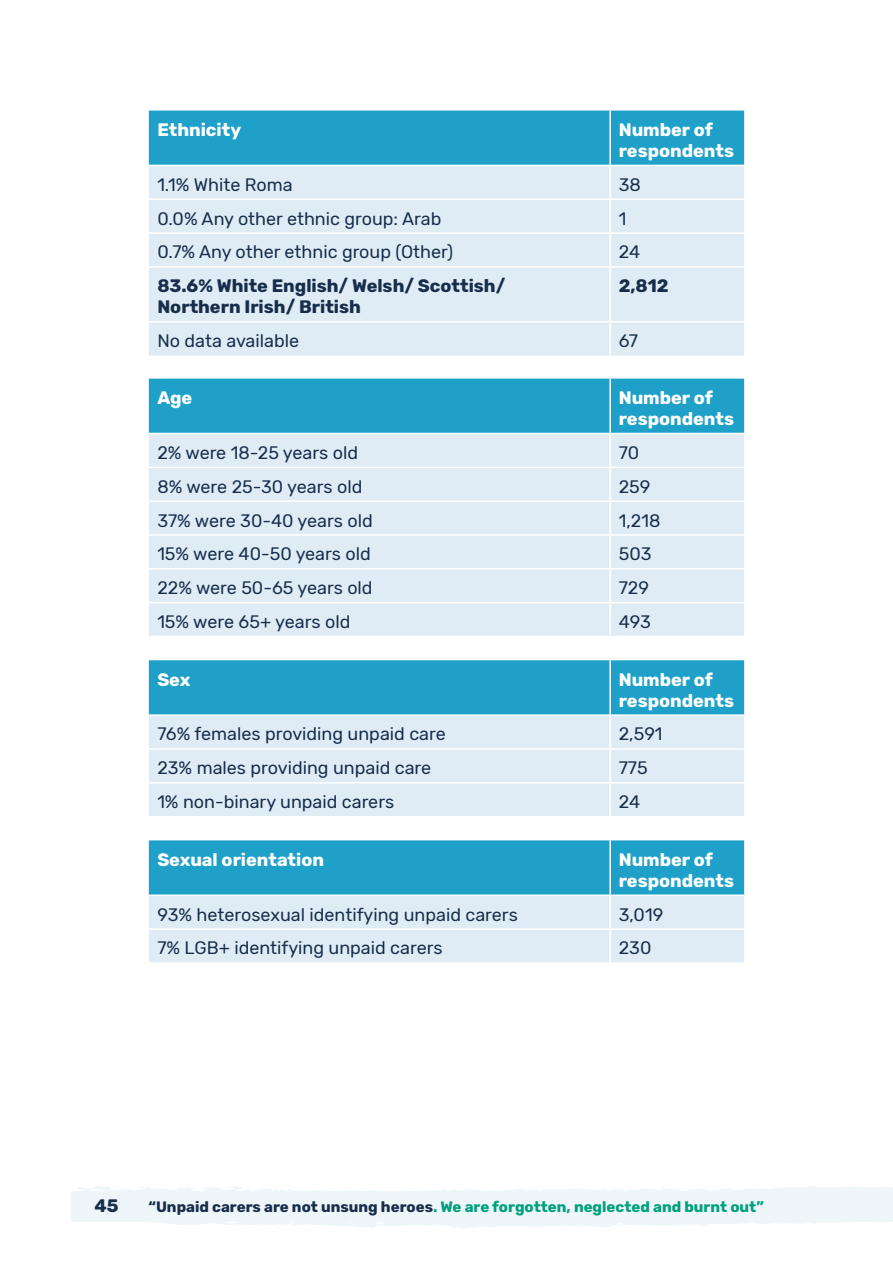
<style>
.page{position:relative;width:893px;height:1263px;background:#fff}
.page>*{position:absolute;margin:0;border:0;box-sizing:border-box;transform-origin:0 0}
.t1{font:18px "Rubik";color:#172e4b}
.t2{font:700 18px/21px "Rubik";color:#fff}
.t3{font:700 18px/21px "Rubik";color:#172e4b}
.t4{font:700 15px "Rubik";color:#00a07e}
.s1{color:#172e4b}
</style>
<div class="page">
<hr style="left:0;top:1191px;width:1px;height:30px;background:#eff6fa">
<div style="left:71px;top:1191px;width:822px;height:30px;background:#eff6fa"></div>
<svg style="left:74px;top:1221px;width:819px;height:7px"></svg>
<svg style="left:77px;top:1186px;width:816px;height:5px"></svg>
<div style="left:149px;top:111px;width:595px;height:54px;background:#1ea0c8"></div>
<div style="left:149px;top:166px;width:595px;height:190px;background:#dfecf5"></div>
<hr style="left:609px;top:111px;width:2px;height:54px;background:#fff">
<hr style="left:609px;top:166px;width:2px;height:32px;background:#fff">
<hr style="left:609px;top:200px;width:2px;height:32px;background:#fff">
<hr style="left:609px;top:234px;width:2px;height:32px;background:#fff">
<hr style="left:609px;top:268px;width:2px;height:53px;background:#fff">
<hr style="left:609px;top:322px;width:2px;height:34px;background:#fff">
<hr style="left:149px;top:198px;width:461px;height:2px;background:#fff">
<hr style="left:610px;top:198px;width:134px;height:2px;background:#fff">
<hr style="left:149px;top:232px;width:461px;height:2px;background:#fff">
<hr style="left:610px;top:232px;width:134px;height:2px;background:#fff">
<hr style="left:149px;top:266px;width:461px;height:2px;background:#fff">
<hr style="left:610px;top:266px;width:134px;height:2px;background:#fff">
<hr style="left:149px;top:321px;width:461px;height:1px;background:#fff">
<hr style="left:610px;top:321px;width:134px;height:1px;background:#fff">
<div style="left:149px;top:379px;width:595px;height:54px;background:#1ea0c8"></div>
<div style="left:149px;top:434px;width:595px;height:202px;background:#dfecf5"></div>
<hr style="left:609px;top:379px;width:2px;height:54px;background:#fff">
<hr style="left:609px;top:434px;width:2px;height:33px;background:#fff">
<hr style="left:609px;top:468px;width:2px;height:32px;background:#fff">
<hr style="left:609px;top:502px;width:2px;height:32px;background:#fff">
<hr style="left:609px;top:536px;width:2px;height:32px;background:#fff">
<hr style="left:609px;top:570px;width:2px;height:32px;background:#fff">
<hr style="left:609px;top:603px;width:2px;height:33px;background:#fff">
<hr style="left:149px;top:467px;width:461px;height:1px;background:#fff">
<hr style="left:610px;top:467px;width:134px;height:1px;background:#fff">
<hr style="left:149px;top:500px;width:461px;height:2px;background:#fff">
<hr style="left:610px;top:500px;width:134px;height:2px;background:#fff">
<hr style="left:149px;top:534px;width:461px;height:2px;background:#fff">
<hr style="left:610px;top:534px;width:134px;height:2px;background:#fff">
<hr style="left:149px;top:568px;width:461px;height:2px;background:#fff">
<hr style="left:610px;top:568px;width:134px;height:2px;background:#fff">
<hr style="left:149px;top:602px;width:461px;height:1px;background:#fff">
<hr style="left:610px;top:602px;width:134px;height:1px;background:#fff">
<div style="left:149px;top:660px;width:595px;height:54px;background:#1ea0c8"></div>
<div style="left:149px;top:716px;width:595px;height:100px;background:#dfecf5"></div>
<hr style="left:609px;top:660px;width:2px;height:54px;background:#fff">
<hr style="left:609px;top:716px;width:2px;height:32px;background:#fff">
<hr style="left:609px;top:750px;width:2px;height:32px;background:#fff">
<hr style="left:609px;top:783px;width:2px;height:33px;background:#fff">
<hr style="left:149px;top:748px;width:461px;height:2px;background:#fff">
<hr style="left:610px;top:748px;width:134px;height:2px;background:#fff">
<hr style="left:149px;top:782px;width:461px;height:1px;background:#fff">
<hr style="left:610px;top:782px;width:134px;height:1px;background:#fff">
<svg style="left:149px;top:840px;width:595px;height:122px;background:#87c9e0"></svg>
<hr style="left:609px;top:840px;width:2px;height:54px;background:#fff">
<hr style="left:149px;top:894px;width:461px;height:2px;background:#fff">
<hr style="left:610px;top:894px;width:134px;height:2px;background:#fff">
<hr style="left:609px;top:896px;width:2px;height:32px;background:#fff">
<hr style="left:609px;top:930px;width:2px;height:32px;background:#fff">
<hr style="left:149px;top:928px;width:461px;height:2px;background:#fff">
<hr style="left:610px;top:928px;width:134px;height:2px;background:#fff">
<p class="t2" style="left:157px;top:120px;width:85px">Ethnicity</p>
<p class="t2" style="left:619px;top:120px;width:117px">Number of respondents</p>
<p class="t1" style="left:157px;top:174px;width:137px">1.1% White Roma</p>
<p class="t1" style="left:619px;top:174px;width:24px">38</p>
<p class="t1" style="left:157px;top:208px;width:286px">0.0% Any other ethnic group: Arab</p>
<p class="t1" style="left:619px;top:208px;width:9px">1</p>
<p class="t1" style="left:157px;top:242px;width:297px">0.7% Any other ethnic group (Other)</p>
<p class="t1" style="left:619px;top:242px;width:23px">24</p>
<p class="t3" style="left:157px;top:276px;width:350px">83.6% White English/ Welsh/ Scottish/<br>Northern Irish/ British</p>
<p class="t3" style="left:619px;top:276px;width:51px">2,812</p>
<p class="t1" style="left:157px;top:331px;width:143px">No data available</p>
<p class="t1" style="left:619px;top:331px;width:21px">67</p>
<p class="t2" style="left:157px;top:388px;width:37px">Age</p>
<p class="t2" style="left:619px;top:388px;width:117px">Number of respondents</p>
<p class="t1" style="left:157px;top:442px;width:202px">2% were 18-25 years old</p>
<p class="t1" style="left:619px;top:442px;width:22px">70</p>
<p class="t1" style="left:157px;top:476px;width:207px">8% were 25-30 years old</p>
<p class="t1" style="left:619px;top:476px;width:33px">259</p>
<p class="t1" style="left:157px;top:510px;width:217px">37% were 30-40 years old</p>
<p class="t1" style="left:619px;top:510px;width:43px">1,218</p>
<p class="t1" style="left:157px;top:544px;width:215px">15% were 40-50 years old</p>
<p class="t1" style="left:619px;top:544px;width:34px">503</p>
<p class="t1" style="left:157px;top:578px;width:217px">22% were 50-65 years old</p>
<p class="t1" style="left:619px;top:578px;width:32px">729</p>
<p class="t1" style="left:157px;top:612px;width:195px">15% were 65+ years old</p>
<p class="t1" style="left:619px;top:612px;width:34px">493</p>
<p class="t2" style="left:157px;top:669px;width:35px">Sex</p>
<p class="t2" style="left:619px;top:669px;width:117px">Number of respondents</p>
<p class="t1" style="left:157px;top:724px;width:290px">76% females providing unpaid care</p>
<p class="t1" style="left:619px;top:724px;width:45px">2,591</p>
<p class="t1" style="left:157px;top:758px;width:275px">23% males providing unpaid care</p>
<p class="t1" style="left:619px;top:758px;width:31px">775</p>
<p class="t1" style="left:157px;top:792px;width:238px">1% non-binary unpaid carers</p>
<p class="t1" style="left:619px;top:792px;width:23px">24</p>
<p class="t2" style="left:157px;top:849px;width:168px">Sexual orientation</p>
<p class="t2" style="left:619px;top:849px;width:117px">Number of respondents</p>
<p class="t1" style="left:157px;top:904px;width:362px">93% heterosexual identifying unpaid carers</p>
<p class="t1" style="left:619px;top:904px;width:46px">3,019</p>
<p class="t1" style="left:157px;top:938px;width:287px">7% LGB+ identifying unpaid carers</p>
<p class="t1" style="left:619px;top:938px;width:34px">230</p>
<p class="t3" style="left:95px;top:1195px;width:26px">45</p>
<p class="t4" style="left:149px;top:1198px;width:617px"><span class="s1">“Unpaid carers are not unsung heroes</span>. We are forgotten, neglected and burnt out”</p>
</div>
